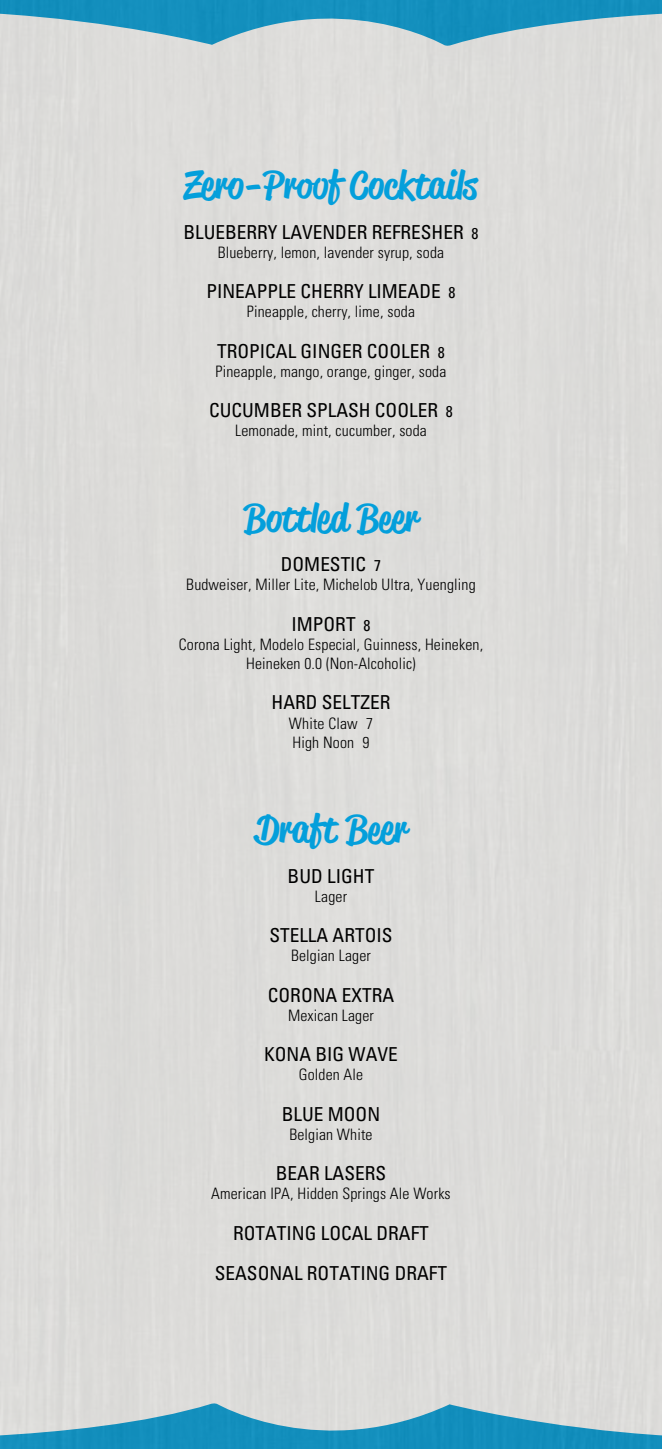
<style>
.page{position:relative;width:662px;height:1449px;background:#dcdcd9}
.page>*{position:absolute;margin:0;border:0;box-sizing:border-box;transform-origin:0 0}
.t1{font:500 38.5px "Reklame Script";color:#049fdb}
.t2{font:condensed 19.25px/40.2px "Univers";color:#000;text-align:center}
.t3{font:300 condensed 15.75px/19.2px "Univers";letter-spacing:.01em;color:#000;text-align:center}
.s1{font-size:15.75px}
</style>
<div class="page">
<h1 class="t1" style="left:185px;top:159px;width:294px">Zero-Proof Cocktails</h1>
<p class="t2" style="left:183px;top:211px;width:297px">BLUEBERRY LAVENDER REFRESHER <span class="s1">8</span></p>
<p class="t3" style="left:218px;top:242px;width:228px">Blueberry, lemon, lavender syrup, soda</p>
<p class="t2" style="left:206px;top:271px;width:251px">PINEAPPLE CHERRY LIMEADE <span class="s1">8</span></p>
<p class="t3" style="left:247px;top:302px;width:169px">Pineapple, cherry, lime, soda</p>
<p class="t2" style="left:217px;top:330px;width:229px">TROPICAL GINGER COOLER <span class="s1">8</span></p>
<p class="t3" style="left:215px;top:361px;width:232px">Pineapple, mango, orange, ginger, soda</p>
<p class="t2" style="left:209px;top:390px;width:245px">CUCUMBER SPLASH COOLER <span class="s1">8</span></p>
<p class="t3" style="left:235px;top:421px;width:193px">Lemonade, mint, cucumber, soda</p>
<h1 class="t1" style="left:244px;top:491px;width:176px">Bottled Beer</h1>
<p class="t2" style="left:281px;top:544px;width:102px">DOMESTIC <span class="s1">7</span></p>
<p class="t3" style="left:186px;top:575px;width:291px">Budweiser, Miller Lite, Michelob Ultra, Yuengling</p>
<p class="t2" style="left:291px;top:603px;width:81px">IMPORT <span class="s1">8</span></p>
<p class="t3" style="left:179px;top:634px;width:306px">Corona Light, Modelo Especial, Guinness, Heineken,<br>Heineken 0.0 (Non-Alcoholic)</p>
<p class="t2" style="left:271px;top:682px;width:120px">HARD SELTZER</p>
<p class="t3" style="left:289px;top:713px;width:85px;text-align:left">White Claw 7<br>High Noon 9</p>
<h1 class="t1" style="left:255px;top:803px;width:153px">Draft Beer</h1>
<p class="t2" style="left:287px;top:855px;width:88px">BUD LIGHT</p>
<p class="t3" style="left:315px;top:886px;width:34px">Lager</p>
<p class="t2" style="left:269px;top:915px;width:124px">STELLA ARTOIS</p>
<p class="t3" style="left:291px;top:946px;width:81px">Belgian Lager</p>
<p class="t2" style="left:268px;top:974px;width:128px">CORONA EXTRA</p>
<p class="t3" style="left:288px;top:1005px;width:87px">Mexican Lager</p>
<p class="t2" style="left:264px;top:1034px;width:135px">KONA BIG WAVE</p>
<p class="t3" style="left:299px;top:1065px;width:66px">Golden Ale</p>
<p class="t2" style="left:282px;top:1093px;width:100px">BLUE MOON</p>
<p class="t3" style="left:289px;top:1124px;width:85px">Belgian White</p>
<p class="t2" style="left:276px;top:1153px;width:112px">BEAR LASERS</p>
<p class="t3" style="left:211px;top:1184px;width:241px">American IPA, Hidden Springs Ale Works</p>
<p class="t2" style="left:215px;top:1212px;width:234px">ROTATING LOCAL DRAFT<br>SEASONAL ROTATING DRAFT</p>
</div>
